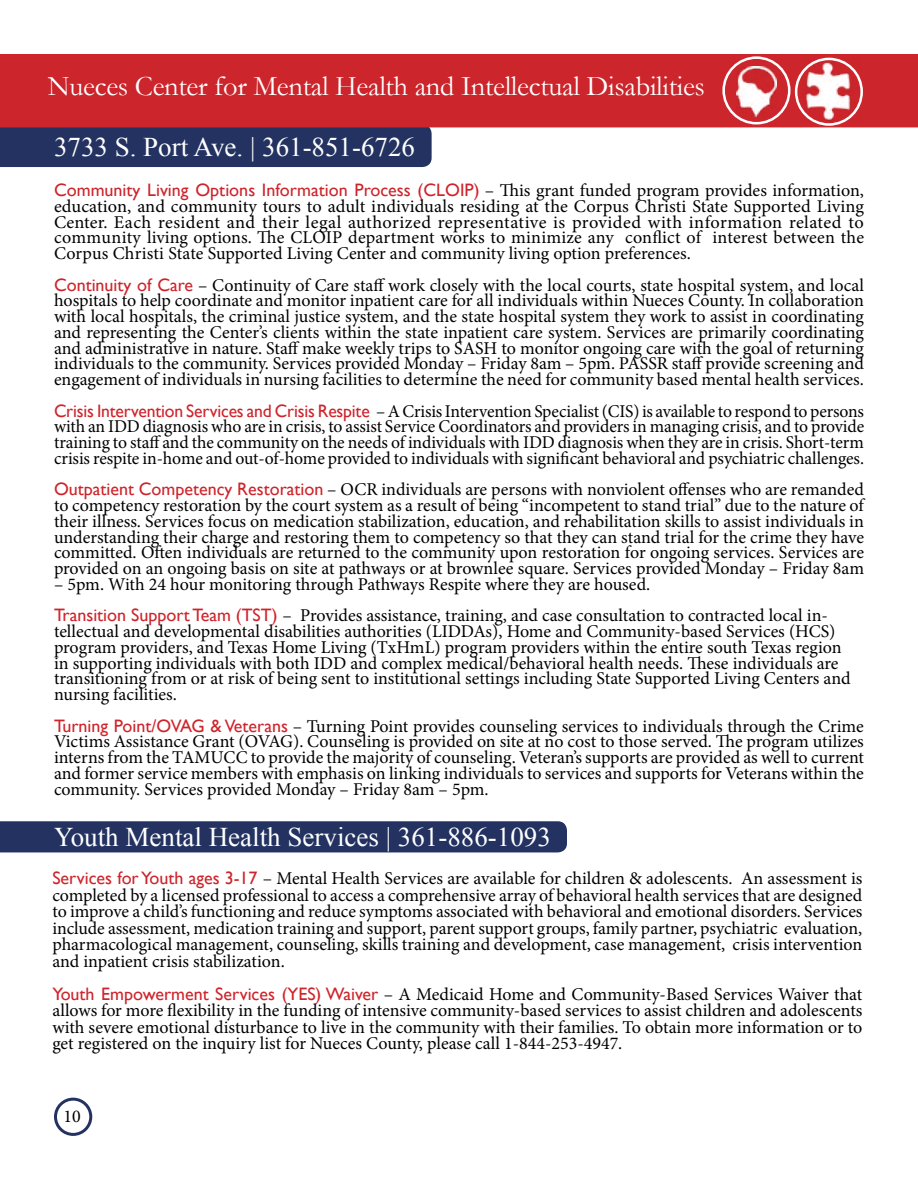
<style>
.page{position:relative;width:918px;height:1188px;background:#fff}
.page>*{position:absolute;margin:0;border:0;box-sizing:border-box;transform-origin:0 0}
.t1{font:28.5px "Garamond";letter-spacing:-.01em;color:#fff}
.t2{font:27px "Times New Roman";color:#fff}
.t3{font:18px/15.8px "Minion Pro";color:#000;text-align:justify}
.t4{font:18px "Gill Sans";color:#ce242b}
.s1{font-family:"Minion Pro";color:#000}
.s2{font-family:"Gill Sans";color:#ce242b}
</style>
<div class="page">
<div style="left:54px;top:1098px;width:38px;height:38px;border:3px solid #233261;border-radius:50%"></div>
<div style="left:0;top:127px;width:432px;height:40px;background:#233261"></div>
<div style="left:0;top:54px;width:918px;height:73px;background:#cc252b"></div>
<div style="left:722px;top:56px;width:69px;height:68px;border:3px solid #fff;border-radius:50%"></div>
<div style="left:0;top:821px;width:567px;height:31px;background:#233261"></div>
<img style="left:801px;top:58px;width:59px;height:64px">
<div style="left:795px;top:58px;width:68px;height:68px;border:3px solid #fff;border-radius:50%"></div>
<img style="left:737px;top:67px;width:39px;height:50px">
<h1 class="t1" style="left:48px;top:67px;width:659px">Nueces Center for Mental Health and Intellectual Disabilities</h1>
<h2 class="t2" style="left:54px;top:129px;width:363px">3733 S. Port Ave. | 361-851-6726</h2>
<p class="t4" style="left:54px;top:180px;width:812px">Community Living Options Information Process (CLOIP) <span class="s1">– This grant funded program provides information,</span></p>
<p class="t3" style="left:54px;top:198px;width:812px">education, and community tours to adult individuals residing at the Corpus Christi State Supported Living Center. Each resident and their legal authorized representative is provided with information related to community living options. The CLOIP department works to minimize any conflict of interest between the Corpus Christi State Supported Living Center and community living option preferences.</p>
<p class="t3" style="left:54px;top:277px;width:812px"><span class="s2">Continuity of Care</span> – Continuity of Care staff work closely with the local courts, state hospital system, and local hospitals to help coordinate and monitor inpatient care for all individuals within Nueces County. In collaboration with local hospitals, the criminal justice system, and the state hospital system they work to assist in coordinating and representing the Center’s clients within the state inpatient care system. Services are primarily coordinating and administrative in nature. Staff make weekly trips to SASH to monitor ongoing care with the goal of returning individuals to the community. Services provided Monday – Friday 8am – 5pm. PASSR staff provide screening and engagement of individuals in nursing facilities to determine the need for community based mental health services.</p>
<p class="t3" style="left:54px;top:403px;width:812px"><span class="s2">Crisis Intervention Services and Crisis Respite</span> –A Crisis Intervention Specialist (CIS) is available to respond to persons with an IDD diagnosis who are in crisis, to assist Service Coordinators and providers in managing crisis, and to provide training to staff and the community on the needs of individuals with IDD diagnosis when they are in crisis. Short-term crisis respite in-home and out-of-home provided to individuals with significant behavioral and psychiatric challenges.</p>
<p class="t3" style="left:54px;top:482px;width:812px"><span class="s2">Outpatient Competency Restoration</span> – OCR individuals are persons with nonviolent offenses who are remanded to competency restoration by the court system as a result of being “incompetent to stand trial” due to the nature of their illness. Services focus on medication stabilization, education, and rehabilitation skills to assist individuals in understanding their charge and restoring them to competency so that they can stand trial for the crime they have committed. Often individuals are returned to the community upon restoration for ongoing services. Services are provided on an ongoing basis on site at pathways or at brownlee square. Services provided Monday – Friday 8am</p>
<p class="t3" style="left:54px;top:568px;width:775px;line-height:31.5px">– 5pm. With 24 hour monitoring through Pathways Respite where they are housed.<br><span class="s2">Transition Support Team (TST)</span> – Provides assistance, training, and case consultation to contracted local in-</p>
<p class="t3" style="left:54px;top:624px;width:798px;text-align:left">tellectual and developmental disabilities authorities (LIDDAs), Home and Community-based Services (HCS) program providers, and Texas Home Living (TxHmL) program providers within the entire south Texas region in supporting individuals with both IDD and complex medical/behavioral health needs. These individuals are transitioning from or at risk of being sent to institutional settings including State Supported Living Centers and nursing facilities.</p>
<p class="t3" style="left:54px;top:718px;width:812px"><span class="s2">Turning Point/OVAG &amp; Veterans</span> – Turning Point provides counseling services to individuals through the Crime Victims Assistance Grant (OVAG). Counseling is provided on site at no cost to those served. The program utilizes interns from the TAMUCC to provide the majority of counseling. Veteran’s supports are provided as well to current and former service members with emphasis on linking individuals to services and supports for Veterans within the community. Services provided Monday – Friday 8am – 5pm.</p>
<h2 class="t2" style="left:54px;top:819px;width:498px">Youth Mental Health Services | 361-886-1093</h2>
<p class="t3" style="left:52px;top:870px;width:812px;line-height:16.5px"><span class="s2">Services for Youth ages 3-17</span> – Mental Health Services are available for children &amp; adolescents. An assessment is completed by a licensed professional to access a comprehensive array of behavioral health services that are designed to improve a child’s functioning and reduce symptoms associated with behavioral and emotional disorders. Services include assessment, medication training and support, parent support groups, family partner, psychiatric evaluation, pharmacological management, counseling, skills training and development, case management, crisis intervention and inpatient crisis stabilization.</p>
<p class="t3" style="left:52px;top:986px;width:812px;line-height:16.5px"><span class="s2">Youth Empowerment Services (YES) Waiver</span> – A Medicaid Home and Community-Based Services Waiver that allows for more flexibility in the funding of intensive community-based services to assist children and adolescents with severe emotional disturbance to live in the community with their families. To obtain more information or to get registered on the inquiry list for Nueces County, please call 1-844-253-4947.</p>
<p class="t3" style="left:63px;top:1108px;width:19px">10</p>
</div>
